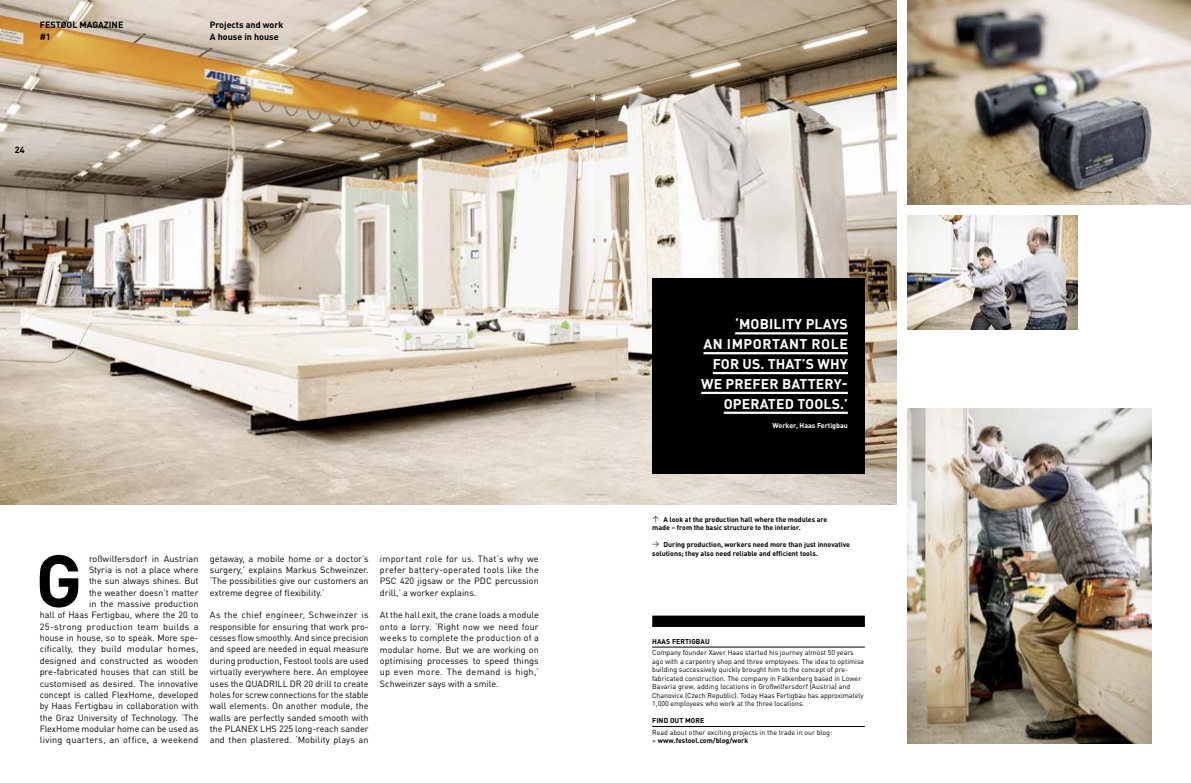
<style>
.page{position:relative;width:1191px;height:783px;background:#fff}
.page>*{position:absolute;margin:0;border:0;box-sizing:border-box;transform-origin:0 0}
.t1{font:700 72.7px "DIN Pro";color:#000}
.t2{font:700 14px/19.8px "DIN Pro";letter-spacing:.01em;color:#fff;text-align:right}
.t3{font:9px/11.3px "DIN Pro";color:#000;text-align:justify}
.t4{font:700 9px "DIN Pro";color:#000}
.t5{font:7px/8.5px "DIN Pro";color:#000}
.t6{font:700 7px/8.5px "DIN Pro";color:#000}
.t7{font:700 7px "DIN Pro";color:#fff}
.s1{font-weight:400}
.s2{font-weight:700}
</style>
<div class="page">
<img style="left:0;top:0;width:896px;height:505px">
<img style="left:907px;top:408px;width:244px;height:335px">
<img style="left:907px;top:215px;width:170px;height:114px">
<img style="left:907px;top:0;width:284px;height:204px">
<div style="left:652px;top:278px;width:213px;height:195px;background:#000"></div>
<div style="left:652px;top:615px;width:213px;height:11px;background:#000"></div>
<hr style="left:652px;top:646px;width:213px;height:1px;background:#000">
<hr style="left:652px;top:726px;width:213px;height:1px;background:#000">
<hr style="left:735px;top:332px;width:113px;height:2px;background:#fff">
<hr style="left:703px;top:352px;width:145px;height:2px;background:#fff">
<hr style="left:713px;top:372px;width:135px;height:2px;background:#fff">
<hr style="left:701px;top:391px;width:147px;height:3px;background:#fff">
<hr style="left:723px;top:411px;width:125px;height:3px;background:#fff">
<p class="t4" style="left:40px;top:19px;width:85px">FESTOOL MAGAZINE</p>
<p class="t4" style="left:210px;top:19px;width:75px">Projects and work</p>
<p class="t4" style="left:40px;top:30px;width:13px">#1</p>
<p class="t4" style="left:210px;top:30px;width:70px">A house in house</p>
<p class="t4" style="left:15px;top:144px;width:11px">24</p>
<h1 class="t1" style="left:35px;top:531px;width:48px">G</h1>
<p class="t3" style="left:40px;top:552px;width:160px;text-align:right">roßwilfersdorf in Austrian<br>Styria is not a place where<br>the sun always shines. But<br>the weather doesn’t matter<br>in the massive production<br>hall of Haas Fertigbau, where the 20 to 25-strong production team builds a house in house, so to speak. More spe&shy;cifically, they build modular homes, designed and constructed as wooden pre-fabricated houses that can still be customised as desired. The innovative concept is called FlexHome, developed by Haas Fertigbau in collaboration with the Graz University of Technology. ‘The FlexHome modular home can be used as living quarters, an office, a weekend</p>
<p class="t3" style="left:210px;top:552px;width:160px">getaway, a mobile home or a doctor’s surgery,’ explains Markus Schweinzer. ‘The possibilities give our customers an extreme degree of flexibility.’</p>
<p class="t3" style="left:210px;top:609px;width:160px">As the chief engineer, Schweinzer is responsible for ensuring that work pro&shy;cesses flow smoothly. And since precision and speed are needed in equal measure during production, Festool tools are used virtually everywhere here. An employee uses the QUADRILL DR 20 drill to create holes for screw connections for the stable wall elements. On another module, the walls are perfectly sanded smooth with the PLANEX LHS 225 long-reach sander and then plastered. ‘Mobility plays an</p>
<p class="t3" style="left:380px;top:552px;width:160px">important role for us. That’s why we prefer battery-operated tools like the PSC 420 jigsaw or the PDC percussion drill,’ a worker explains.</p>
<p class="t3" style="left:380px;top:609px;width:160px">At the hall exit, the crane loads a module onto a lorry. ‘Right now we need four weeks to complete the production of a modular home. But we are working on optimising processes to speed things up even more. The demand is high,’ Schweinzer says with a smile.</p>
<h2 class="t2" style="left:701px;top:313px;width:148px">‘MOBILITY PLAYS<br>AN IMPORTANT ROLE<br>FOR US. THAT’S WHY<br>WE PREFER BATTERY-<br>OPERATED TOOLS.’</h2>
<p class="t7" style="left:772px;top:421px;width:77px">Worker, Haas Fertigbau</p>
<p class="t6" style="left:652px;top:514px;width:177px"><span class="s1">↑</span> A look at the production hall where the modules are made – from the basic structure to the interior.</p>
<p class="t6" style="left:652px;top:540px;width:199px"><span class="s1">→</span> During production, workers need more than just innovative solutions; they also need reliable and efficient tools.</p>
<p class="t6" style="left:652px;top:636px;width:59px">HAAS FERTIGBAU</p>
<p class="t5" style="left:652px;top:648px;width:213px">Company founder Xaver Haas started his journey almost 50 years ago with a carpentry shop and three employees. The idea to optimise building successively quickly brought him to the concept of pre&shy;fabricated construction. The company in Falkenberg based in Lower Bavaria grew, adding locations in Großwilfersdorf (Austria) and Chanovice (Czech Republic). Today Haas Fertigbau has approximately 1,000 employees who work at the three locations.</p>
<p class="t6" style="left:652px;top:716px;width:53px">FIND OUT MORE</p>
<p class="t5" style="left:652px;top:727px;width:181px">Read about other exciting projects in the trade in our blog: » <span class="s2">www.festool.com/blog/work</span></p>
</div>
